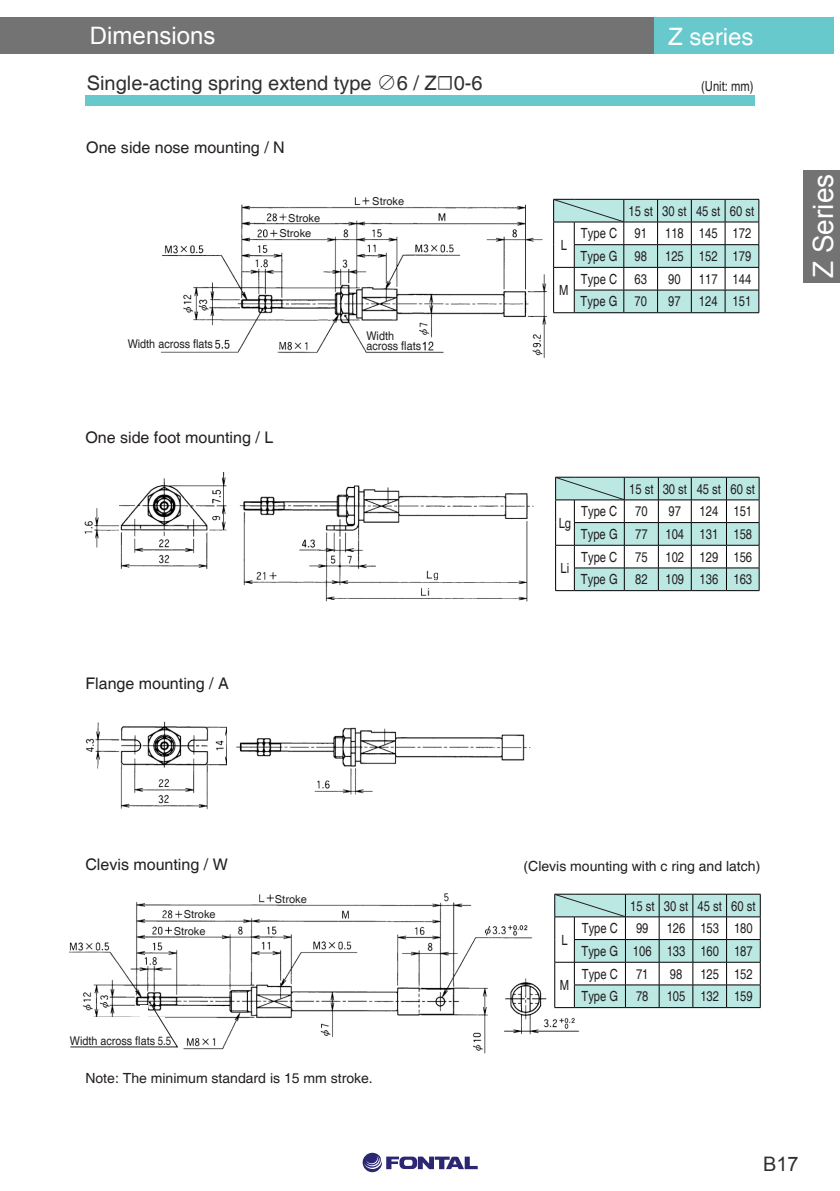
<style>
.page{position:relative;width:840px;height:1191px;background:#fff}
.page>*{position:absolute;margin:0;border:0;box-sizing:border-box;transform-origin:0 0}
.t1{font:28px "Arial";color:#fff}
.t2{font:24px "Arial";color:#fff}
.t3{font:24px "Helvetica";color:#fff}
.t4{font:20px "Helvetica";color:#312f30}
.t5{font:20px "Arial";color:#312f30}
.t6{font:16px "Helvetica";color:#231f20}
.t7{font:14px/22.6px "Helvetica";color:#231f20;text-align:right;scale:.8 1}
.t8{font:14px "Helvetica";color:#231f20}
.t9{font:12px/10px "Helvetica";color:#231f20;scale:.9 1}
.t10{font:11px/15.8px "Helvetica";color:#231f20}
.s1{font-family:"Koz Min Pr 6 N"}
.s2{font-family:"Minion Pro"}
</style>
<div class="page">
<div style="left:0;top:17px;width:654px;height:37px;background:#737373"></div>
<div style="left:654px;top:17px;width:179px;height:37px;background:#67c9cc"></div>
<div style="left:802px;top:170px;width:37px;height:113px;background:#737373"></div>
<svg style="left:362px;top:1152px;width:115px;height:20px"></svg>
<div style="left:85px;top:96px;width:669px;height:10px;background:#67c9cc"></div>
<img style="left:84px;top:508px;width:35px;height:40px">
<img style="left:120px;top:472px;width:414px;height:130px">
<img style="left:209px;top:489px;width:12px;height:14px">
<img style="left:161px;top:197px;width:386px;height:161px">
<svg style="left:553px;top:199px;width:206px;height:114px"></svg>
<svg style="left:555px;top:477px;width:204px;height:114px"></svg>
<img style="left:85px;top:721px;width:142px;height:89px">
<img style="left:236px;top:727px;width:295px;height:68px">
<img style="left:69px;top:893px;width:464px;height:161px">
<img style="left:489px;top:972px;width:96px;height:71px">
<div style="left:63px;top:938px;width:37px;height:13px;background:#fff"></div>
<img style="left:69px;top:937px;width:45px;height:13px">
<div style="left:66px;top:1017px;width:99px;height:38px;background:#fff"></div>
<svg style="left:69px;top:1001px;width:110px;height:46px"></svg>
<svg style="left:554px;top:894px;width:206px;height:114px"></svg>
<h2 class="t2" style="left:90px;top:20px;width:127px">Dimensions</h2>
<h3 class="t4" style="left:87px;top:71px;width:397px">Single-acting spring extend type <span class="s1">∅</span>6 / Z<span class="s2">☐</span>0-6</h3>
<p class="t7" style="left:700px;top:75px;width:67px">(Unit: mm)</p>
<h2 class="t3" style="left:667px;top:22px;width:87px">Z series</h2>
<p class="t6" style="left:86px;top:138px;width:200px">One side nose mounting / N</p>
<p class="t10" style="left:279px;top:210px;width:42px;text-indent:9px">Stroke<br>Stroke</p>
<p class="t10" style="left:372px;top:194px;width:33px">Stroke</p>
<p class="t9" style="left:128px;top:339px;width:96px">Width across flats</p>
<p class="t9" style="left:366px;top:331px;width:62px">Width across flats</p>
<p class="t6" style="left:85px;top:428px;width:189px">One side foot mounting / L</p>
<p class="t6" style="left:85px;top:674px;width:145px">Flange mounting / A</p>
<p class="t7" style="left:560px;top:234px;width:9px">L</p>
<p class="t7" style="left:559px;top:279px;width:13px">M</p>
<p class="t7" style="left:628px;top:200px;width:158px">15 st 30 st 45 st 60 st</p>
<p class="t7" style="left:580px;top:223px;width:84px">Type C 91</p>
<p class="t7" style="left:664px;top:223px;width:109px">118 145 172</p>
<p class="t7" style="left:580px;top:245px;width:84px">Type G 98</p>
<p class="t7" style="left:664px;top:245px;width:109px">125 152 179</p>
<p class="t7" style="left:580px;top:268px;width:84px">Type C 63</p>
<p class="t7" style="left:667px;top:268px;width:17px">90</p>
<p class="t7" style="left:698px;top:268px;width:67px">117 144</p>
<p class="t7" style="left:580px;top:291px;width:84px">Type G 70</p>
<p class="t7" style="left:667px;top:291px;width:17px">97</p>
<p class="t7" style="left:698px;top:291px;width:67px">124 151</p>
<p class="t7" style="left:558px;top:512px;width:17px">Lg</p>
<p class="t7" style="left:560px;top:557px;width:12px">Li</p>
<p class="t7" style="left:628px;top:478px;width:159px">15 st 30 st 45 st 60 st</p>
<p class="t7" style="left:581px;top:500px;width:47px">Type C</p>
<p class="t7" style="left:634px;top:500px;width:17px">70</p>
<p class="t7" style="left:668px;top:500px;width:17px">97</p>
<p class="t7" style="left:699px;top:500px;width:67px">124 151</p>
<p class="t7" style="left:580px;top:523px;width:85px">Type G 77</p>
<p class="t7" style="left:665px;top:523px;width:110px">104 131 158</p>
<p class="t7" style="left:581px;top:546px;width:47px">Type C</p>
<p class="t7" style="left:634px;top:546px;width:17px">75</p>
<p class="t7" style="left:665px;top:546px;width:110px">102 129 156</p>
<p class="t7" style="left:580px;top:568px;width:85px">Type G 82</p>
<p class="t7" style="left:665px;top:568px;width:110px">109 136 163</p>
<h1 class="t1" style="left:804px;top:278px;width:106px;rotate:-90deg">Z Series</h1>
<p class="t6" style="left:85px;top:855px;width:144px">Clevis mounting / W</p>
<p class="t8" style="left:523px;top:858px;width:238px">(Clevis mounting with c ring and latch)</p>
<p class="t10" style="left:173px;top:906px;width:43px;text-indent:10px">Stroke<br>Stroke</p>
<p class="t9" style="left:70px;top:1036px;width:114px">Width across flats 5.5</p>
<p class="t10" style="left:275px;top:891px;width:33px">Stroke</p>
<p class="t8" style="left:85px;top:1069px;width:289px">Note: The minimum standard is 15 mm stroke.</p>
<p class="t7" style="left:561px;top:929px;width:9px">L</p>
<p class="t7" style="left:559px;top:974px;width:13px">M</p>
<p class="t7" style="left:629px;top:895px;width:158px">15 st 30 st 45 st 60 st</p>
<p class="t7" style="left:581px;top:917px;width:47px">Type C</p>
<p class="t7" style="left:635px;top:917px;width:17px">99</p>
<p class="t7" style="left:581px;top:917px;width:215px">126 153 180<br>Type G 106 133 160 187</p>
<p class="t7" style="left:581px;top:963px;width:47px">Type C</p>
<p class="t7" style="left:635px;top:963px;width:17px">71</p>
<p class="t7" style="left:669px;top:963px;width:17px">98</p>
<p class="t7" style="left:700px;top:963px;width:67px">125 152</p>
<p class="t7" style="left:581px;top:985px;width:47px">Type G</p>
<p class="t7" style="left:635px;top:985px;width:17px">78</p>
<p class="t7" style="left:666px;top:985px;width:109px">105 132 159</p>
<h3 class="t5" style="left:762px;top:1150px;width:37px">B17</h3>
</div>
